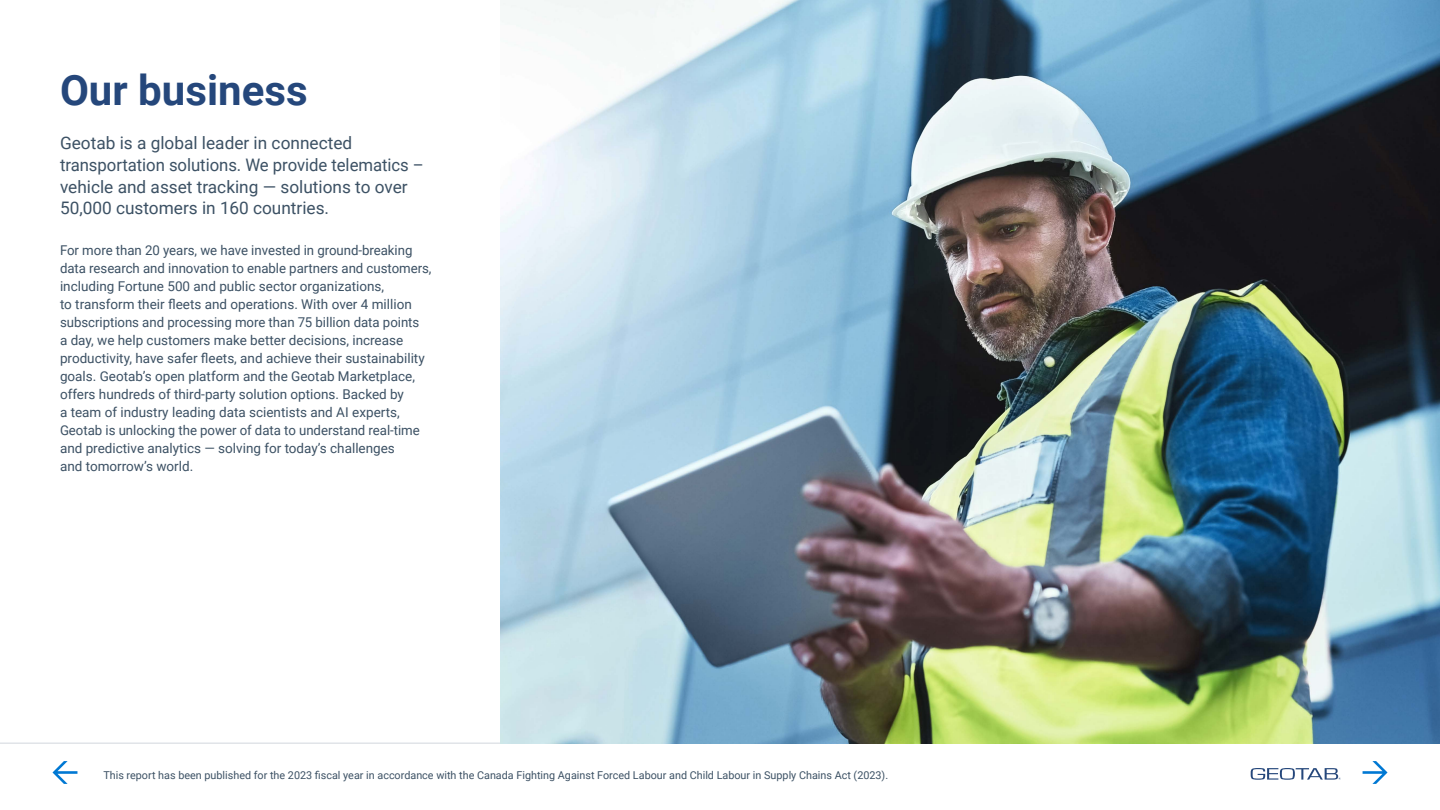
<style>
.page{position:relative;width:1440px;height:810px;background:#fff}
.page>*{position:absolute;margin:0;border:0;box-sizing:border-box;transform-origin:0 0}
.Heading__H3{font:700 42px "Roboto";color:#25477b}
.Intro_Copy__P{font:17.25px/21.8px "Roboto";color:#3c5164}
.Body__P{font:13.5px/18px "Roboto";color:#3c5164}
.t1{font:10.8px "Roboto";color:#3c5164}
</style>
<div class="page">
<hr style="left:0;top:743px;width:1440px;height:1px;background:#d1d6dd">
<svg style="left:1251px;top:768px;width:90px;height:12px"></svg>
<img style="left:500px;top:0;width:940px;height:744px">
<svg style="left:52px;top:761px;width:25px;height:23px"></svg>
<svg style="left:1363px;top:761px;width:25px;height:23px"></svg>
<h3 class="Heading__H3" style="left:60px;top:61px;width:249px">Our business</h3>
<p class="Intro_Copy__P" style="left:60px;top:131px;width:365px">Geotab is a global leader in connected transportation solutions. We provide telematics – vehicle and asset tracking — solutions to over 50,000 customers in 160 countries.</p>
<p class="Body__P" style="left:60px;top:241px;width:373px">For more than 20 years, we have invested in ground-breaking data research and innovation to enable partners and customers, including Fortune 500 and public sector organizations,<br>to transform their fleets and operations. With over 4 million subscriptions and processing more than 75 billion data points<br>a day, we help customers make better decisions, increase productivity, have safer fleets, and achieve their sustainability goals. Geotab’s open platform and the Geotab Marketplace, offers hundreds of third-party solution options. Backed by<br>a team of industry leading data scientists and A I experts, Geotab is unlocking the power of data to understand real-time and predictive analytics — solving for today’s challenges<br>and tomorrow’s world.</p>
<p class="t1" style="left:103px;top:768px;width:786px">This report has been published for the 2023 fiscal year in accordance with the Canada Fighting Against Forced Labour and Child Labour in Supply Chains Act (2023).</p>
</div>
